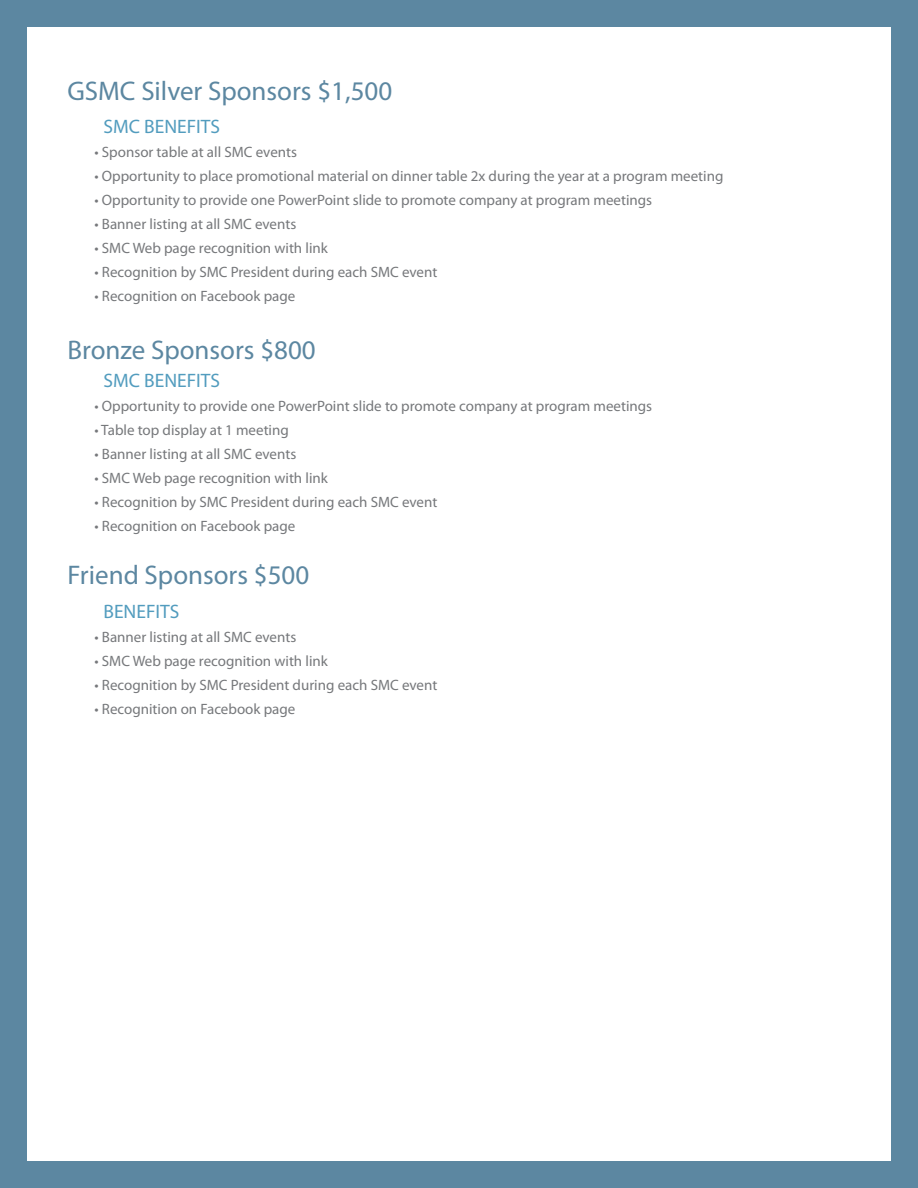
<style>
.page{position:relative;width:918px;height:1188px;background:#5c87a1}
.page>*{position:absolute;margin:0;border:0;box-sizing:border-box;transform-origin:0 0}
.t1{font:27px "Myriad Pro";color:#5c87a1}
.t2{font:19.5px "Myriad Pro";color:#529cbe}
.t3{font:15px "Myriad Pro";color:#76787b}
</style>
<div class="page">
<div style="left:27px;top:27px;width:864px;height:1134px;background:#fff"></div>
<p class="t1" style="left:68px;top:75px;width:326px">GSMC Silver Sponsors $1,500</p>
<p class="t2" style="left:103px;top:114px;width:118px">SMC BENEFITS</p>
<p class="t3" style="left:94px;top:142px;width:204px">• Sponsor table at all SMC events</p>
<p class="t3" style="left:94px;top:166px;width:630px">• Opportunity to place promotional material on dinner table 2x during the year at a program meeting</p>
<p class="t3" style="left:94px;top:190px;width:559px">• Opportunity to provide one PowerPoint slide to promote company at program meetings</p>
<p class="t3" style="left:94px;top:214px;width:203px">• Banner listing at all SMC events</p>
<p class="t3" style="left:94px;top:238px;width:235px">• SMC Web page recognition with link</p>
<p class="t3" style="left:94px;top:262px;width:344px">• Recognition by SMC President during each SMC event</p>
<p class="t3" style="left:94px;top:286px;width:202px">• Recognition on Facebook page</p>
<p class="t1" style="left:68px;top:333px;width:250px">Bronze Sponsors $800</p>
<p class="t2" style="left:103px;top:369px;width:118px">SMC BENEFITS</p>
<p class="t3" style="left:94px;top:397px;width:559px">• Opportunity to provide one PowerPoint slide to promote company at program meetings</p>
<p class="t3" style="left:94px;top:421px;width:196px">• Table top display at 1 meeting</p>
<p class="t3" style="left:94px;top:445px;width:203px">• Banner listing at all SMC events</p>
<p class="t3" style="left:94px;top:469px;width:235px">• SMC Web page recognition with link</p>
<p class="t3" style="left:94px;top:493px;width:344px">• Recognition by SMC President during each SMC event</p>
<p class="t3" style="left:94px;top:517px;width:202px">• Recognition on Facebook page</p>
<p class="t1" style="left:68px;top:559px;width:243px">Friend Sponsors $500</p>
<p class="t2" style="left:103px;top:599px;width:77px">BENEFITS</p>
<p class="t3" style="left:94px;top:628px;width:203px">• Banner listing at all SMC events</p>
<p class="t3" style="left:94px;top:652px;width:235px">• SMC Web page recognition with link</p>
<p class="t3" style="left:94px;top:676px;width:344px">• Recognition by SMC President during each SMC event</p>
<p class="t3" style="left:94px;top:700px;width:202px">• Recognition on Facebook page</p>
</div>
